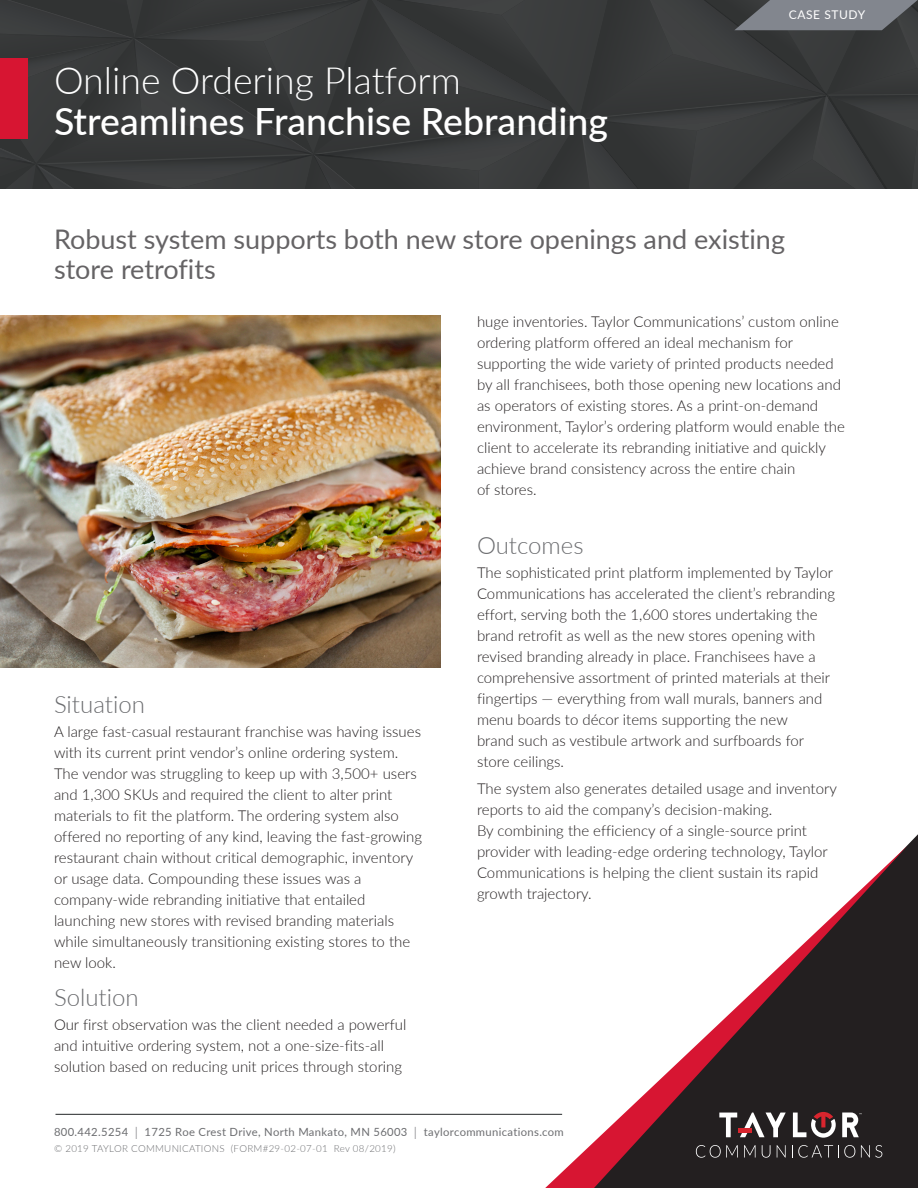
<style>
.page{position:relative;width:918px;height:1188px;background:#fff}
.page>*{position:absolute;margin:0;border:0;box-sizing:border-box;transform-origin:0 0}
.t1{font:500 37.5px "Lato";color:#fff}
.t2{font:300 37.5px "Lato";color:#fff}
.t3{font:27px/30px "Lato";color:#656365}
.t4{font:300 24px "Lato";color:#6c6d70}
.t5{font:300 15px/21px "Lato";color:#231f20}
.t6{font:12px "Lato";letter-spacing:.05em;color:#fff}
.t7{font:11.25px "Lato";letter-spacing:.03em;color:#6c6d70}
.t8{font:300 9.75px "Lato";letter-spacing:.03em;color:#6c6d70}
.s1{font-weight:300;font-size:16.8px}
</style>
<div class="page">
<img style="left:0;top:315px;width:441px;height:352px">
<div style="left:0;top:0;width:918px;height:189px;background:#38393a"></div>
<hr style="left:56px;top:1114px;width:506px;height:1px;background:#242628">
<div style="left:906px;top:834px;width:12px;height:354px;background:#231f20"></div>
<svg style="left:545px;top:846px;width:362px;height:342px"></svg>
<svg style="left:842px;top:1113px;width:20px;height:24px"></svg>
<svg style="left:719px;top:1113px;width:67px;height:24px"></svg>
<div style="left:739px;top:1128px;width:13px;height:5px;background:#d8252e"></div>
<svg style="left:793px;top:1112px;width:43px;height:26px"></svg>
<svg style="left:696px;top:1145px;width:42px;height:13px"></svg>
<svg style="left:744px;top:1145px;width:12px;height:13px"></svg>
<svg style="left:762px;top:1145px;width:9px;height:13px"></svg>
<svg style="left:777px;top:1145px;width:9px;height:13px"></svg>
<svg style="left:792px;top:1145px;width:63px;height:13px"></svg>
<svg style="left:861px;top:1145px;width:21px;height:13px"></svg>
<h1 class="t2" style="left:54px;top:55px;width:409px">Online Ordering Platform</h1>
<h1 class="t1" style="left:54px;top:94px;width:556px">Streamlines Franchise Rebranding</h1>
<p class="t6" style="left:789px;top:6px;width:78px">CASE STUDY</p>
<h2 class="t3" style="left:54px;top:223px;width:733px">Robust system supports both new store openings and existing store retrofits</h2>
<h4 class="t4" style="left:54px;top:687px;width:93px">Situation</h4>
<p class="t5" style="left:54px;top:720px;width:370px">A large fast-casual restaurant franchise was having issues with its current print vendor’s online ordering system.<br>The vendor was struggling to keep up with 3,500+ users and 1,300 SKUs and required the client to alter print materials to fit the platform. The ordering system also offered no reporting of any kind, leaving the fast-growing restaurant chain without critical demographic, inventory or usage data. Compounding these issues was a company-wide rebranding initiative that entailed launching new stores with revised branding materials while simultaneously transitioning existing stores to the new look.</p>
<h4 class="t4" style="left:54px;top:981px;width:86px">Solution</h4>
<p class="t5" style="left:54px;top:1014px;width:354px">Our first observation was the client needed a powerful and intuitive ordering system, not a one-size-fits-all solution based on reducing unit prices through storing</p>
<p class="t5" style="left:477px;top:311px;width:369px">huge inventories. Taylor Communications’ custom online ordering platform offered an ideal mechanism for supporting the wide variety of printed products needed by all franchisees, both those opening new locations and as operators of existing stores. As a print-on-demand environment, Taylor’s ordering platform would enable the client to accelerate its rebranding initiative and quickly achieve brand consistency across the entire chain<br>of stores.</p>
<h4 class="t4" style="left:477px;top:528px;width:108px">Outcomes</h4>
<p class="t5" style="left:477px;top:561px;width:360px">The sophisticated print platform implemented by Taylor Communications has accelerated the client’s rebranding effort, serving both the 1,600 stores undertaking the brand retrofit as well as the new stores opening with revised branding already in place. Franchisees have a comprehensive assortment of printed materials at their fingertips — everything from wall murals, banners and menu boards to décor items supporting the new<br>brand such as vestibule artwork and surfboards for store ceilings.</p>
<p class="t5" style="left:477px;top:778px;width:361px">The system also generates detailed usage and inventory reports to aid the company’s decision-making.<br>By combining the efficiency of a single-source print provider with leading-edge ordering technology, Taylor Communications is helping the client sustain its rapid growth trajectory.</p>
<p class="t7" style="left:54px;top:1123px;width:511px">800.442.5254 <span class="s1">l</span> 1725 Roe Crest Drive, North Mankato, MN 56003 <span class="s1">l</span> taylorcommunications.com</p>
<p class="t8" style="left:54px;top:1142px;width:343px">© 2019 TAYLOR COMMUNICATIONS (FORM#29-02-07-01 Rev 08/2019)</p>
</div>
